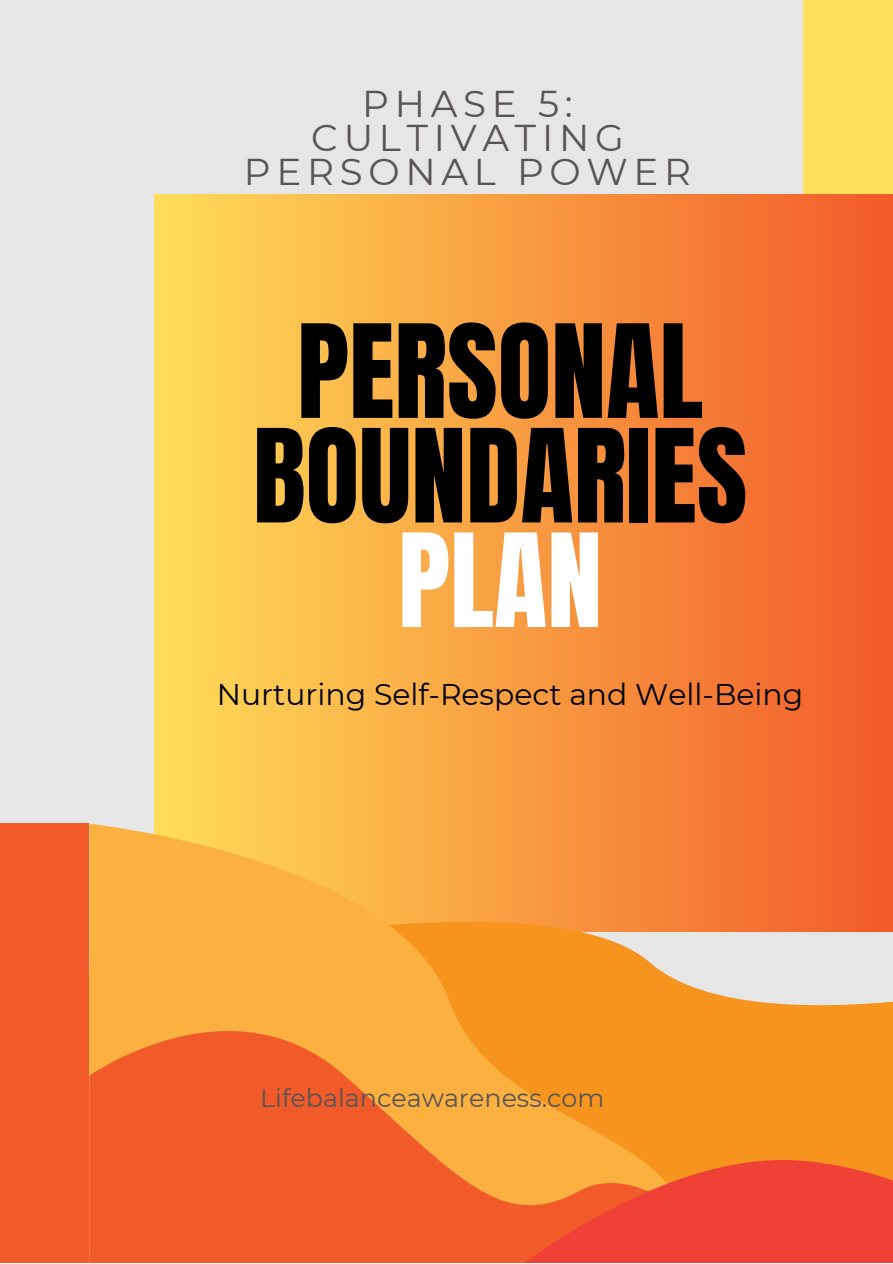
<style>
.page{position:relative;width:893px;height:1264px;background:#fff}
.page>*{position:absolute;margin:0;border:0;box-sizing:border-box;transform-origin:0 0}
.t1{font:109.95px/104.6px "Anton";color:#000;text-align:center}
.t2{font:37.2px/33.8px "Montserrat";letter-spacing:.155em;color:#595454;text-align:center}
.t3{font:29.85px "Montserrat";color:#000}
.t4{font:25.35px "Montserrat";color:#595454}
.s1{color:#fff}
</style>
<div class="page">
<div style="left:0;top:0;width:892px;height:1262px;background:#e6e6e6"></div>
<div style="left:803px;top:0;width:89px;height:438px;background:#ffde59"></div>
<div style="left:154px;top:194px;width:738px;height:738px;background:linear-gradient(to right,#ffdd59,#f15a29)"></div>
<div style="left:0;top:823px;width:89px;height:439px;background:#f15a29"></div>
<svg style="left:724px;top:866px;width:168px;height:278px"></svg>
<svg style="left:89px;top:823px;width:635px;height:152px;background:#f8a744"></svg>
<svg style="left:89px;top:975px;width:674px;height:287px;background:#f5822e"></svg>
<svg style="left:487px;top:1144px;width:405px;height:118px;background:#f26132"></svg>
<p class="t2" style="left:244px;top:87px;width:449px">PHASE 5:<br>CULTIVATING<br>PERSONAL POWER</p>
<p class="t1" style="left:253px;top:321px;width:496px">PERSONAL<br>BOUNDARIES<br><span class="s1">PLAN</span></p>
<p class="t3" style="left:217px;top:676px;width:588px">Nurturing Self-Respect and Well-Being</p>
<p class="t4" style="left:260px;top:1082px;width:345px">Lifebalanceawareness.com</p>
</div>
